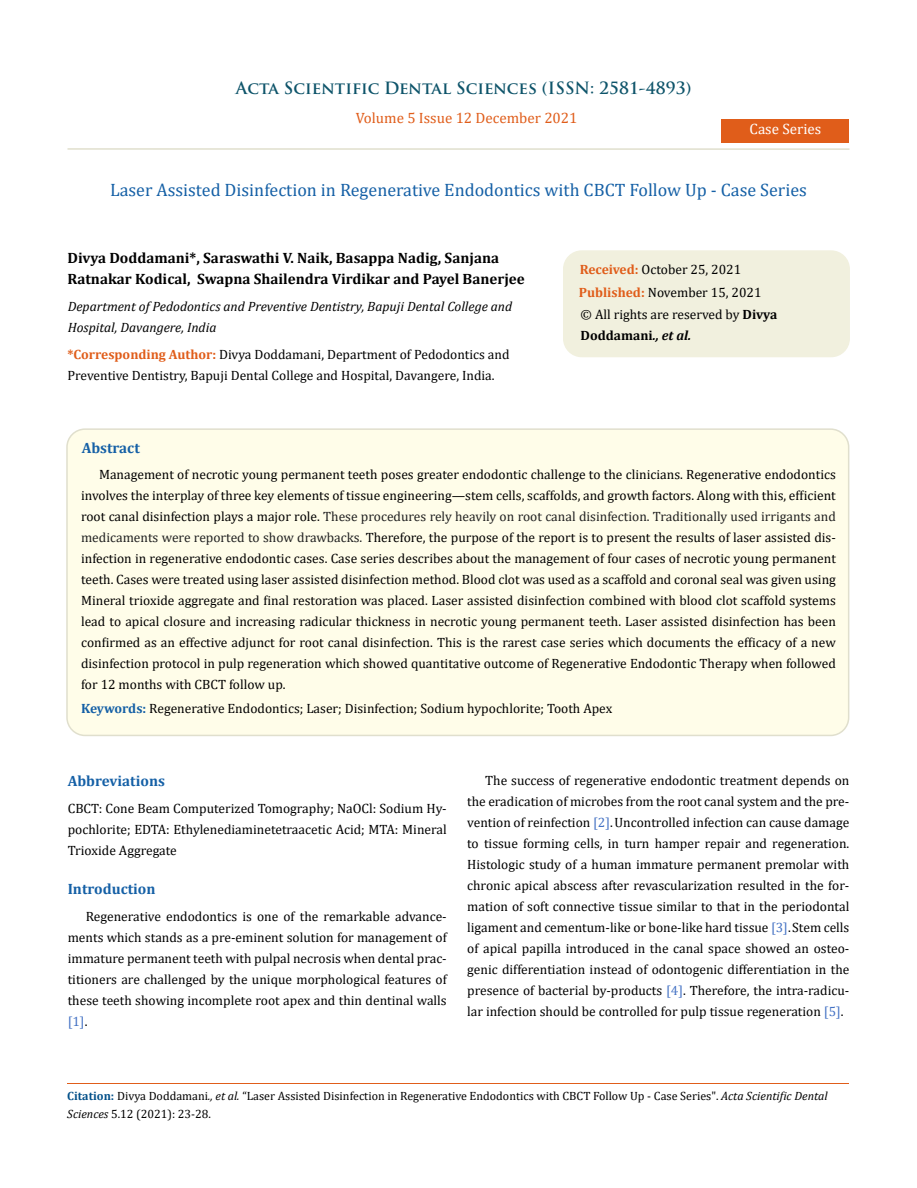
<style>
.page{position:relative;width:917px;height:1188px;background:#fff}
.page>*{position:absolute;margin:0;border:0;box-sizing:border-box;transform-origin:0 0}
.t1{font:18px "Cambria";color:#1560a6}
.t2{font:700 16.5px "Trajan Pro";color:#0e546a}
.t3{font:700 15px/21px "Cambria";color:#000}
.t4{font:700 15px "Cambria";color:#1560a6}
.t5{font:15px "Cambria";color:#e05d1a}
.t6{font:15px "Cambria";color:#fff}
.t7{font:13.5px/21px "Cambria";color:#000;text-align:justify}
.t8{font:italic 13.5px/21px "Cambria";color:#000}
.t9{font:12px/18px "Cambria";color:#000}
.s1{font-weight:700;color:#e05d1a}
.s2{font-weight:700}
.s3{font-weight:700;font-style:italic}
.s4{color:#212121}
.s5{font-weight:700;color:#1560a6}
.s6{color:#4472c4}
.s7{font-weight:700;color:#035089}
.s8{font-style:italic}
</style>
<div class="page">
<div style="left:721px;top:119px;width:128px;height:23px;background:#e05d1a"></div>
<div style="left:563px;top:251px;width:286px;height:106px;background:#f1f0de;border-radius:18px"></div>
<div style="left:563px;top:250px;width:286px;height:107px;border:2px solid #f1f0de;border-radius:18px"></div>
<div style="left:67px;top:429px;width:781px;height:306px;background:#fffde9;border-radius:18px"></div>
<div style="left:66px;top:428px;width:783px;height:308px;border:2px solid #e0dfcd;border-radius:18px"></div>
<hr style="left:67px;top:1084px;width:782px;height:1px;background:#e05d1a">
<hr style="left:67px;top:148px;width:782px;height:2px;background:#e0dfcd">
<p class="t2" style="left:236px;top:77px;width:457px">Acta Scientific Dental Sciences (ISSN: 2581-4893)</p>
<p class="t5" style="left:356px;top:109px;width:223px">Volume 5 Issue 12 December 2021</p>
<p class="t6" style="left:749px;top:120px;width:73px">Case Series</p>
<h1 class="t1" style="left:110px;top:180px;width:698px">Laser Assisted Disinfection in Regenerative Endodontics with CBCT Follow Up - Case Series</h1>
<p class="t3" style="left:67px;top:246px;width:459px">Divya Doddamani*, Saraswathi V. Naik, Basappa Nadig, Sanjana<br>Ratnakar Kodical, Swapna Shailendra Virdikar and Payel Banerjee</p>
<p class="t8" style="left:68px;top:296px;width:446px">Department of Pedodontics and Preventive Dentistry, Bapuji Dental College and<br>Hospital, Davangere, India</p>
<p class="t7" style="left:67px;top:344px;width:443px"><span class="s1">*Corresponding Author:</span> Divya Doddamani, Department of Pedodontics and<br>Preventive Dentistry, Bapuji Dental College and Hospital, Davangere, India.</p>
<p class="t7" style="left:578px;top:258px;width:184px;line-height:23px"><span class="s1">Received:</span> October 25, 2021<br><span class="s1">Published:</span> November 15, 2021</p>
<p class="t7" style="left:580px;top:304px;width:198px">© All rights are reserved by <span class="s2">Divya<br>Doddamani</span><span class="s3">., et al.</span></p>
<p class="t4" style="left:82px;top:437px;width:60px">Abstract</p>
<p class="t7" style="left:81px;top:463px;width:756px;text-indent:18px">Management of necrotic young permanent teeth poses greater endodontic challenge to the clinicians. Regenerative endodontics involves the interplay of three key elements of tissue engineering—stem cells, scaffolds, and growth factors. Along with this, efficient root canal disinfection plays a major role. <span class="s4">These procedures rely heavily on root canal disinfection. Traditionally used irrigants and medicaments were reported to show drawbacks.</span> Therefore, the purpose of the report is to present the results of laser assisted dis&shy;infection in regenerative endodontic cases. Case series describes about the management of four cases of necrotic young permanent teeth. Cases were treated using laser assisted disinfection method. Blood clot was used as a scaffold and coronal seal was given using Mineral trioxide aggregate and final restoration was placed. Laser assisted disinfection combined with blood clot scaffold systems lead to apical closure and increasing radicular thickness in necrotic young permanent teeth. Laser assisted disinfection has been confirmed as an effective adjunct for root canal disinfection. This is the rarest case series which documents the efficacy of a new disinfection protocol in pulp regeneration which showed quantitative outcome of Regenerative Endodontic Therapy when followed for 12 months with CBCT follow up.</p>
<p class="t7" style="left:81px;top:697px;width:532px"><span class="s5">Keywords:</span> Regenerative Endodontics; Laser; Disinfection; Sodium hypochlorite; Tooth Apex</p>
<p class="t4" style="left:68px;top:770px;width:99px">Abbreviations</p>
<p class="t7" style="left:68px;top:798px;width:380px">CBCT: Cone Beam Computerized Tomography; NaOCl: Sodium Hy&shy;pochlorite; EDTA: Ethylenediaminetetraacetic Acid; MTA: Mineral Trioxide Aggregate</p>
<p class="t4" style="left:68px;top:879px;width:89px">Introduction</p>
<p class="t7" style="left:68px;top:906px;width:380px;text-indent:18px">Regenerative endodontics is one of the remarkable advance&shy;ments which stands as a pre-eminent solution for management of immature permanent teeth with pulpal necrosis when dental prac&shy;titioners are challenged by the unique morphological features of these teeth showing incomplete root apex and thin dentinal walls <span class="s6">[1]</span>.</p>
<p class="t7" style="left:467px;top:769px;width:384px;text-indent:18px">The success of regenerative endodontic treatment depends on the eradication of microbes from the root canal system and the pre&shy;vention of reinfection <span class="s6">[2]</span>.Uncontrolled infection can cause damage to tissue forming cells, in turn hamper repair and regeneration.<br>Histologic study of a human immature permanent premolar with chronic apical abscess after revascularization resulted in the for&shy;mation of soft connective tissue similar to that in the periodontal ligament and cementum-like or bone-like hard tissue <span class="s6">[3]</span>.Stem cells of apical papilla introduced in the canal space showed an osteo&shy;genic differentiation instead of odontogenic differentiation in the presence of bacterial by-products <span class="s6">[4]</span>. Therefore, the intra-radicu&shy;lar infection should be controlled for pulp tissue regeneration <span class="s6">[5]</span>.</p>
<p class="t9" style="left:67px;top:1087px;width:762px"><span class="s7">Citation:</span> Divya Doddamani<span class="s8">., et al.</span> “Laser Assisted Disinfection in Regenerative Endodontics with CBCT Follow Up - Case Series". <span class="s8">Acta Scientific Dental<br>Sciences</span> 5.12 (2021): 23-28.</p>
</div>
